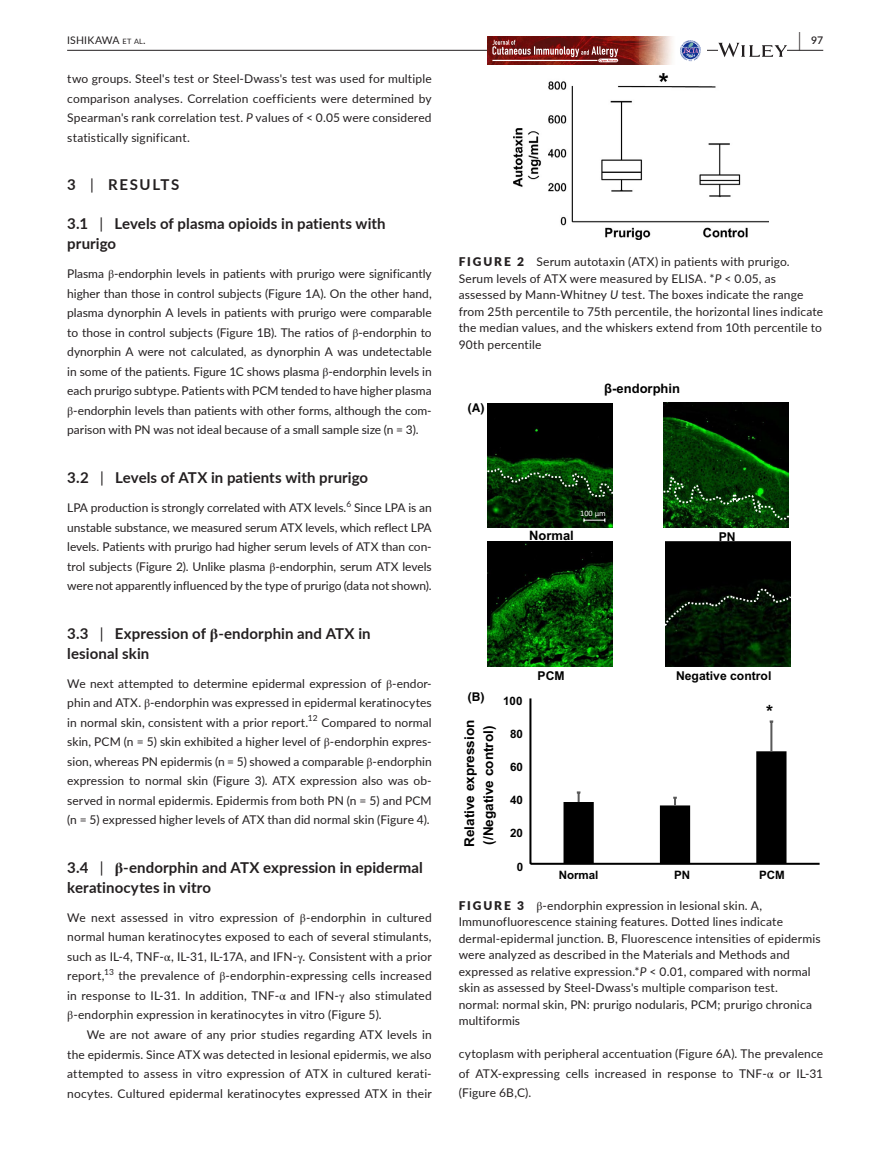
<style>
.page{position:relative;width:893px;height:1174px;background:#fff}
.page>*{position:absolute;margin:0;border:0;box-sizing:border-box;transform-origin:0 0}
.t1{font:600 19.5px "Lato";color:#231f20;scale:.48 1}
.t2{font:700 18px "Arial";color:#000}
.t3{font:700 15px/19.5px "Lato";letter-spacing:.01em;color:#231f20}
.t4{font:700 15px "Lato";letter-spacing:.105em;color:#231f20}
.t5{font:700 13.5px/19.2px "Arial";color:#000}
.t6{font:700 13.05px "Arial";color:#000}
.t7{font:700 12.9px "Arial";color:#000}
.t8{font:700 12.15px "Arial";color:#000}
.t9{font:12px/19.5px "Lato";letter-spacing:.015em;color:#231f20;text-align:justify}
.t10{font:12px "Lato";letter-spacing:-.005em;color:#231f20}
.t11{font:700 12px "Helvetica";color:#000}
.t12{font:700 11.55px "Arial";color:#000}
.t13{font:10.5px "Lato";letter-spacing:.015em;color:#231f20}
.t14{font:600 10.5px "Lato";color:#231f20}
.t15{font:8.4px "Lato";color:#231f20}
.t16{font:8.25px "Calibri";color:#fff}
.t17{font:700 5.85px "Arial";color:#fff}
.s1{font-size:7.35px}
.s2{font-style:italic}
.s3{font-weight:400}
.s4{font-family:"STIX"}
.s5{font-weight:900}
</style>
<div class="page">
<hr style="left:67px;top:50px;width:756px;height:1px;background:#231f20">
<img style="left:488px;top:36px;width:218px;height:29px">
<svg style="left:492px;top:40px;width:126px;height:22px;background:#914543"></svg>
<svg style="left:679px;top:40px;width:22px;height:22px"></svg>
<svg style="left:680px;top:40px;width:21px;height:21px"></svg>
<svg style="left:718px;top:43px;width:69px;height:14px"></svg>
<img style="left:513px;top:73px;width:256px;height:166px">
<svg style="left:563px;top:751px;width:223px;height:111px"></svg>
<hr style="left:770px;top:721px;width:2px;height:30px;background:#595959">
<hr style="left:529px;top:698px;width:2px;height:165px;background:#000">
<hr style="left:530px;top:862px;width:290px;height:2px;background:#000">
<img style="left:665px;top:644px;width:125px;height:23px">
<div style="left:488px;top:403px;width:124px;height:24px;background:#000"></div>
<img style="left:664px;top:403px;width:124px;height:24px">
<svg style="left:487px;top:427px;width:304px;height:217px"></svg>
<svg style="left:487px;top:469px;width:134px;height:198px"></svg>
<img style="left:488px;top:542px;width:125px;height:124px">
<h1 class="t1" style="left:798px;top:26px;width:7px">|</h1>
<p class="t13" style="left:67px;top:33px;width:80px">ISHIKAWA <span class="s1">et al</span>.</p>
<p class="t14" style="left:811px;top:33px;width:14px">97</p>
<p class="t9" style="left:67px;top:68px;width:366px">two groups. Steel's test or Steel‐Dwass's test was used for multiple comparison analyses. Correlation coefficients were determined by Spearman's rank correlation test. <span class="s2">P</span> values of &lt; 0.05 were considered statistically significant.</p>
<p class="t4" style="left:67px;top:174px;width:114px">3 <span class="s3">|</span> RESULTS</p>
<p class="t3" style="left:67px;top:213px;width:320px">3.1 <span class="s3">|</span> Levels of plasma opioids in patients with prurigo</p>
<p class="t9" style="left:67px;top:263px;width:366px">Plasma <span class="s4">β</span>‐endorphin levels in patients with prurigo were significantly higher than those in control subjects (Figure 1A). On the other hand, plasma dynorphin A levels in patients with prurigo were comparable to those in control subjects (Figure 1B). The ratios of <span class="s4">β</span>‐endorphin to dynorphin A were not calculated, as dynorphin A was undetectable in some of the patients. Figure 1C shows plasma <span class="s4">β</span>‐endorphin levels in each prurigo subtype. Patients with PCM tended to have higher plasma <span class="s4">β</span>‐endorphin levels than patients with other forms, although the com‐ parison with PN was not ideal because of a small sample size (n = 3).</p>
<p class="t3" style="left:67px;top:467px;width:302px">3.2 <span class="s3">|</span> Levels of ATX in patients with prurigo</p>
<p class="t10" style="left:67px;top:499px;width:281px">LPA production is strongly correlated with ATX levels.</p>
<p class="t15" style="left:346px;top:498px;width:6px">6</p>
<p class="t9" style="left:459px;top:253px;width:366px;line-height:16.5px;text-align:left"><span class="s5">FIGURE 2</span> Serum autotaxin (ATX) in patients with prurigo.<br>Serum levels of ATX were measured by ELISA. *<span class="s2">P</span> &lt; 0.05, as assessed by Mann‐Whitney <span class="s2">U</span> test. The boxes indicate the range from 25th percentile to 75th percentile, the horizontal lines indicate the median values, and the whiskers extend from 10th percentile to 90th percentile</p>
<p class="t6" style="left:604px;top:380px;width:77px">β-endorphin</p>
<p class="t11" style="left:468px;top:400px;width:18px">(A)</p>
<p class="t9" style="left:67px;top:497px;width:366px;text-indent:287px">Since LPA is an unstable substance, we measured serum ATX levels, which reflect LPA levels. Patients with prurigo had higher serum levels of ATX than con‐ trol subjects (Figure 2). Unlike plasma <span class="s4">β</span>‐endorphin, serum ATX levels were not apparently influenced by the type of prurigo (data not shown).</p>
<p class="t3" style="left:67px;top:623px;width:305px">3.3 <span class="s3">|</span> Expression of <span class="s4">β</span>‐endorphin and ATX in lesional skin</p>
<p class="t9" style="left:67px;top:673px;width:366px">We next attempted to determine epidermal expression of <span class="s4">β</span>‐endor‐ phin and ATX. <span class="s4">β</span>‐endorphin was expressed in epidermal keratinocytes in normal skin, consistent with a prior report.</p>
<p class="t16" style="left:580px;top:508px;width:27px">100 μm</p>
<p class="t17" style="left:584px;top:511px;width:20px">100μm</p>
<p class="t7" style="left:529px;top:526px;width:46px">Normal</p>
<p class="t8" style="left:719px;top:529px;width:18px">PN</p>
<p class="t8" style="left:538px;top:667px;width:29px">PCM</p>
<p class="t8" style="left:676px;top:667px;width:97px">Negative control</p>
<p class="t11" style="left:468px;top:689px;width:18px">(B)</p>
<p class="t5" style="left:460px;top:847px;width:129px;rotate:-90deg">Relative expression (/Negative control)</p>
<p class="t12" style="left:503px;top:693px;width:21px">100</p>
<h2 class="t2" style="left:766px;top:700px;width:9px">*</h2>
<p class="t15" style="left:308px;top:712px;width:11px">12</p>
<p class="t9" style="left:67px;top:712px;width:366px;text-indent:254px">Compared to normal skin, PCM (n = 5) skin exhibited a higher level of <span class="s4">β</span>‐endorphin expres‐ sion, whereas PN epidermis (n = 5) showed a comparable <span class="s4">β</span>‐endorphin expression to normal skin (Figure 3). ATX expression also was ob‐ served in normal epidermis. Epidermis from both PN (n = 5) and PCM (n = 5) expressed higher levels of ATX than did normal skin (Figure 4).</p>
<p class="t3" style="left:67px;top:857px;width:357px">3.4 <span class="s3">|</span> <span class="s4">β</span>‐endorphin and ATX expression in epidermal keratinocytes in vitro</p>
<p class="t9" style="left:67px;top:907px;width:366px">We next assessed in vitro expression of <span class="s4">β</span>‐endorphin in cultured normal human keratinocytes exposed to each of several stimulants, such as IL‐4, TNF‐<span class="s4">α</span>, IL‐31, IL‐17A, and IFN‐<span class="s4">γ</span>. Consistent with a prior report,</p>
<p class="t12" style="left:510px;top:726px;width:14px">80</p>
<p class="t12" style="left:510px;top:759px;width:14px">60</p>
<p class="t12" style="left:510px;top:792px;width:14px">40</p>
<p class="t12" style="left:510px;top:825px;width:14px">20</p>
<p class="t12" style="left:517px;top:858px;width:8px">0</p>
<p class="t12" style="left:559px;top:866px;width:41px">Normal</p>
<p class="t12" style="left:674px;top:866px;width:18px">PN</p>
<p class="t12" style="left:759px;top:866px;width:27px">PCM</p>
<p class="t9" style="left:459px;top:896px;width:363px;line-height:16.5px;text-align:left"><span class="s5">FIGURE 3</span> <span class="s4">β</span>‐endorphin expression in lesional skin. A, Immunofluorescence staining features. Dotted lines indicate dermal‐epidermal junction. B, Fluorescence intensities of epidermis were analyzed as described in the Materials and Methods and expressed as relative expression.*<span class="s2">P</span> &lt; 0.01, compared with normal skin as assessed by Steel‐Dwass's multiple comparison test. normal: normal skin, PN: prurigo nodularis, PCM; prurigo chronica multiformis</p>
<p class="t15" style="left:104px;top:966px;width:11px">13</p>
<p class="t9" style="left:67px;top:965px;width:366px;text-indent:51px">the prevalence of <span class="s4">β</span>‐endorphin‐expressing cells increased in response to IL‐31. In addition, TNF‐<span class="s4">α</span> and IFN‐<span class="s4">γ</span> also stimulated <span class="s4">β</span>‐endorphin expression in keratinocytes in vitro (Figure 5).</p>
<p class="t9" style="left:67px;top:1024px;width:366px;text-indent:20px">We are not aware of any prior studies regarding ATX levels in the epidermis. Since ATX was detected in lesional epidermis, we also attempted to assess in vitro expression of ATX in cultured kerati‐ nocytes. Cultured epidermal keratinocytes expressed ATX in their</p>
<p class="t9" style="left:459px;top:1043px;width:366px">cytoplasm with peripheral accentuation (Figure 6A). The prevalence of ATX‐expressing cells increased in response to TNF‐<span class="s4">α</span> or IL‐31 (Figure 6B,C).</p>
</div>
